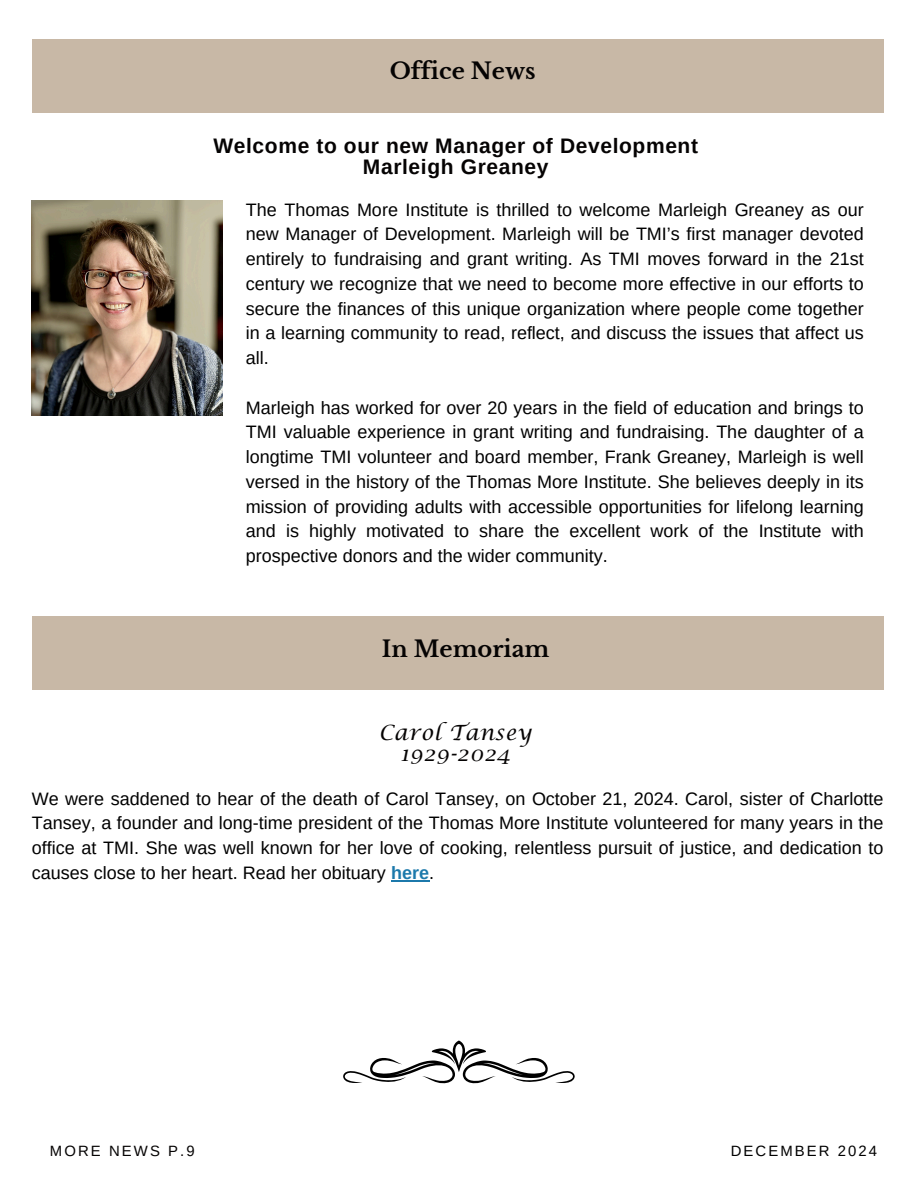
<style>
.page{position:relative;width:918px;height:1188px;background:#fff}
.page>*{position:absolute;margin:0;border:0;box-sizing:border-box;transform-origin:0 0}
.t1{font:700 22.5px "Libre Baskerville";color:#050303}
.t2{font:700 21px/20.2px "Arimo";letter-spacing:.03em;color:#050303;text-align:center}
.t3{font:21px/20.2px "Lucida Calligraphy";letter-spacing:.03em;color:#050303;text-align:center}
.t4{font:18px/24.8px "Arimo";color:#000;text-align:justify}
.t5{font:14.85px "Arimo";letter-spacing:.14em;color:#000}
.t6{font:14.85px "Arimo";letter-spacing:.14em;color:#050303}
.s1{font-weight:700;color:#1c79ab}
</style>
<div class="page">
<div style="left:32px;top:39px;width:852px;height:74px;background:#c8b8a6"></div>
<img style="left:32px;top:200px;width:190px;height:216px">
<div style="left:32px;top:617px;width:852px;height:73px;background:#c8b8a6"></div>
<svg style="left:343px;top:1040px;width:232px;height:43px"></svg>
<hr style="left:391px;top:880px;width:38px;height:1px;background:#1c79ab">
<p class="t1" style="left:390px;top:58px;width:147px">Office News</p>
<h3 class="t2" style="left:213px;top:136px;width:486px">Welcome to our new Manager of Development<br>Marleigh Greaney</h3>
<h3 class="t4" style="left:246px;top:197px;width:619px">The Thomas More Institute is thrilled to welcome Marleigh Greaney as our new Manager of Development. Marleigh will be TMI’s first manager devoted entirely to fundraising and grant writing. As TMI moves forward in the 21st century we recognize that we need to become more effective in our efforts to secure the finances of this unique organization where people come together in a learning community to read, reflect, and discuss the issues that affect us all.</h3>
<p class="t4" style="left:246px;top:395px;width:619px">Marleigh has worked for over 20 years in the field of education and brings to TMI valuable experience in grant writing and fundraising. The daughter of a longtime TMI volunteer and board member, Frank Greaney, Marleigh is well versed in the history of the Thomas More Institute. She believes deeply in its mission of providing adults with accessible opportunities for lifelong learning and is highly motivated to share the excellent work of the Institute with prospective donors and the wider community.</p>
<h1 class="t1" style="left:382px;top:635px;width:169px">In Memoriam</h1>
<h2 class="t3" style="left:379px;top:724px;width:154px">Carol Tansey<br>1929-2024</h2>
<p class="t4" style="left:32px;top:786px;width:853px">We were saddened to hear of the death of Carol Tansey, on October 21, 2024. Carol, sister of Charlotte Tansey, a founder and long-time president of the Thomas More Institute volunteered for many years in the office at TMI. She was well known for her love of cooking, relentless pursuit of justice, and dedication to causes close to her heart. Read her obituary <span class="s1">here</span>.</p>
<h1 class="t6" style="left:50px;top:1142px;width:146px">MORE NEWS P.9</h1>
<h1 class="t5" style="left:731px;top:1142px;width:148px">DECEMBER 2024</h1>
</div>
